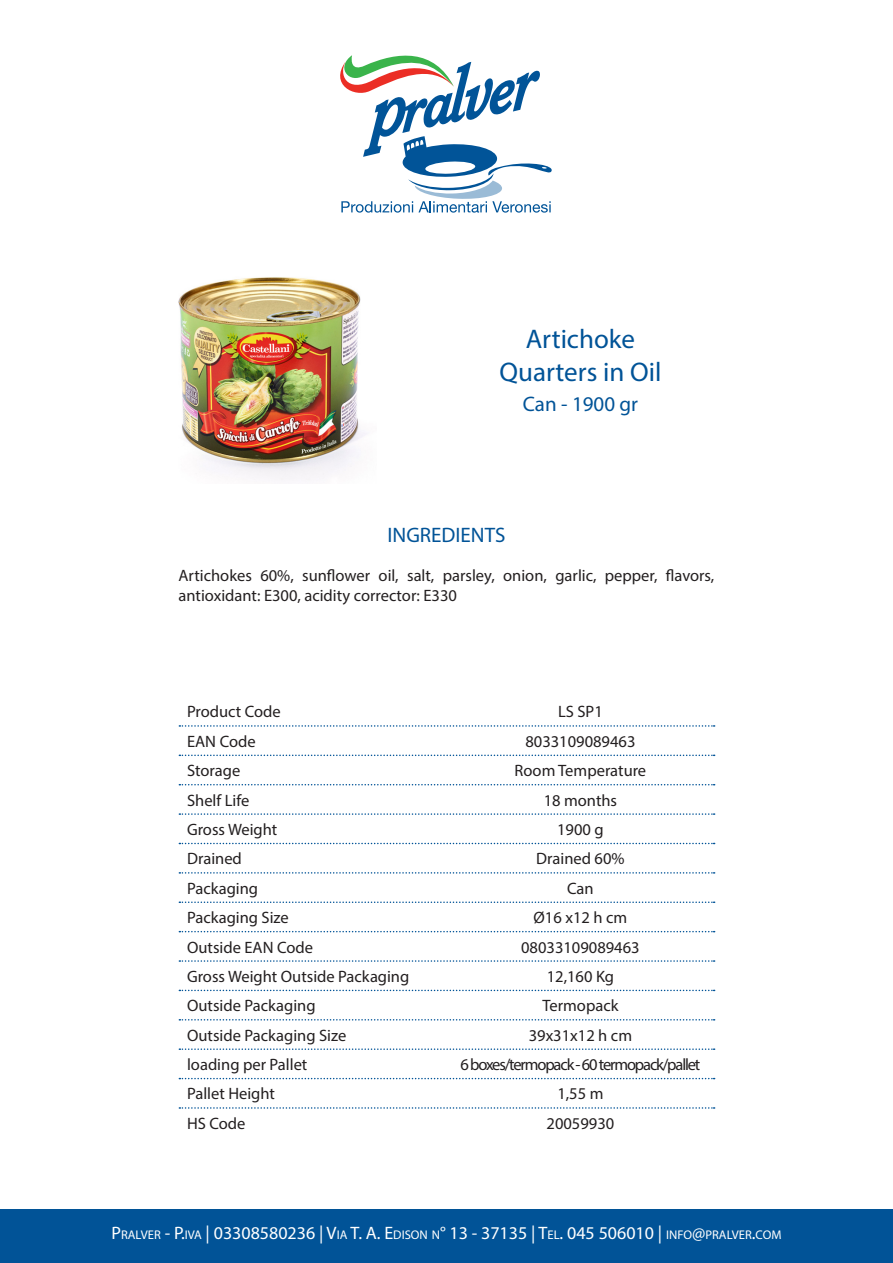
<style>
.page{position:relative;width:893px;height:1263px;background:#fff}
.page>*{position:absolute;margin:0;border:0;box-sizing:border-box;transform-origin:0 0}
.t1{font:27px "Myriad Pro";color:#015397}
.t2{font:21px "Myriad Pro";color:#015397}
.t3{font:18px "Myriad Pro";color:#fff}
.t4{font:16.5px/29.4px "Myriad Pro";color:#231f20}
.t5{font:16.5px "Myriad Pro";letter-spacing:-.07em;color:#231f20}
.s1{font-size:12.6px}
</style>
<div class="page">
<div style="left:0;top:1209px;width:893px;height:54px;background:#015397"></div>
<svg style="left:340px;top:55px;width:212px;height:158px"></svg>
<svg style="left:179px;top:725px;width:536px;height:2px"></svg>
<svg style="left:179px;top:754px;width:536px;height:2px"></svg>
<svg style="left:179px;top:784px;width:536px;height:1px"></svg>
<svg style="left:179px;top:813px;width:536px;height:2px"></svg>
<svg style="left:179px;top:843px;width:536px;height:1px"></svg>
<svg style="left:179px;top:872px;width:536px;height:2px"></svg>
<svg style="left:179px;top:901px;width:536px;height:2px"></svg>
<svg style="left:179px;top:931px;width:536px;height:1px"></svg>
<svg style="left:179px;top:960px;width:536px;height:2px"></svg>
<svg style="left:179px;top:990px;width:536px;height:1px"></svg>
<svg style="left:179px;top:1019px;width:536px;height:1px"></svg>
<svg style="left:179px;top:1048px;width:536px;height:2px"></svg>
<svg style="left:179px;top:1078px;width:536px;height:1px"></svg>
<svg style="left:179px;top:1107px;width:536px;height:2px"></svg>
<img style="left:179px;top:277px;width:188px;height:203px">
<p class="t1" style="left:526px;top:323px;width:111px">Artichoke</p>
<p class="t1" style="left:499px;top:355px;width:163px">Quarters in Oil</p>
<p class="t2" style="left:523px;top:391px;width:117px">Can - 1900 gr</p>
<p class="t2" style="left:388px;top:522px;width:119px">INGREDIENTS</p>
<p class="t4" style="left:179px;top:566px;width:537px;line-height:19.8px">Artichokes 60%, sunflower oil, salt, parsley, onion, garlic, pepper, flavors, antioxidant: E300, acidity corrector: E330</p>
<p class="t4" style="left:187px;top:697px;width:224px">Product Code<br>EAN Code<br>Storage<br>Shelf Life<br>Gross Weight<br>Drained<br>Packaging<br>Packaging Size<br>Outside EAN Code<br>Gross Weight Outside Packaging<br>Outside Packaging<br>Outside Packaging Size<br>loading per Pallet<br>Pallet Height<br>HS Code</p>
<p class="t4" style="left:558px;top:697px;width:46px">LS SP1</p>
<p class="t4" style="left:525px;top:726px;width:112px">8033109089463</p>
<p class="t4" style="left:515px;top:756px;width:133px">Room Temperature</p>
<p class="t4" style="left:544px;top:785px;width:75px">18 months</p>
<p class="t4" style="left:557px;top:814px;width:48px">1900 g</p>
<p class="t4" style="left:536px;top:844px;width:90px">Drained 60%</p>
<p class="t4" style="left:567px;top:873px;width:28px">Can</p>
<p class="t4" style="left:534px;top:903px;width:95px">Ø16 x12 h cm</p>
<p class="t4" style="left:521px;top:932px;width:120px">08033109089463</p>
<p class="t4" style="left:547px;top:961px;width:69px">12,160 Kg</p>
<p class="t4" style="left:542px;top:991px;width:78px">Termopack</p>
<p class="t4" style="left:529px;top:1020px;width:105px">39x31x12 h cm</p>
<p class="t5" style="left:460px;top:1054px;width:241px">6 boxes/termopack - 60 termopack/pallet</p>
<p class="t4" style="left:557px;top:1079px;width:48px">1,55 m</p>
<p class="t4" style="left:547px;top:1108px;width:69px">20059930</p>
<p class="t3" style="left:112px;top:1222px;width:671px">P<span class="s1">RALVER</span> - P.<span class="s1">IVA</span> | 03308580236 | V<span class="s1">IA</span> T. A. E <span class="s1">DISON N</span>° 13 - 37135 | T<span class="s1">EL</span>. 045 506010 | <span class="s1">INFO</span>@<span class="s1">PRALVER</span>.<span class="s1">COM</span></p>
</div>
